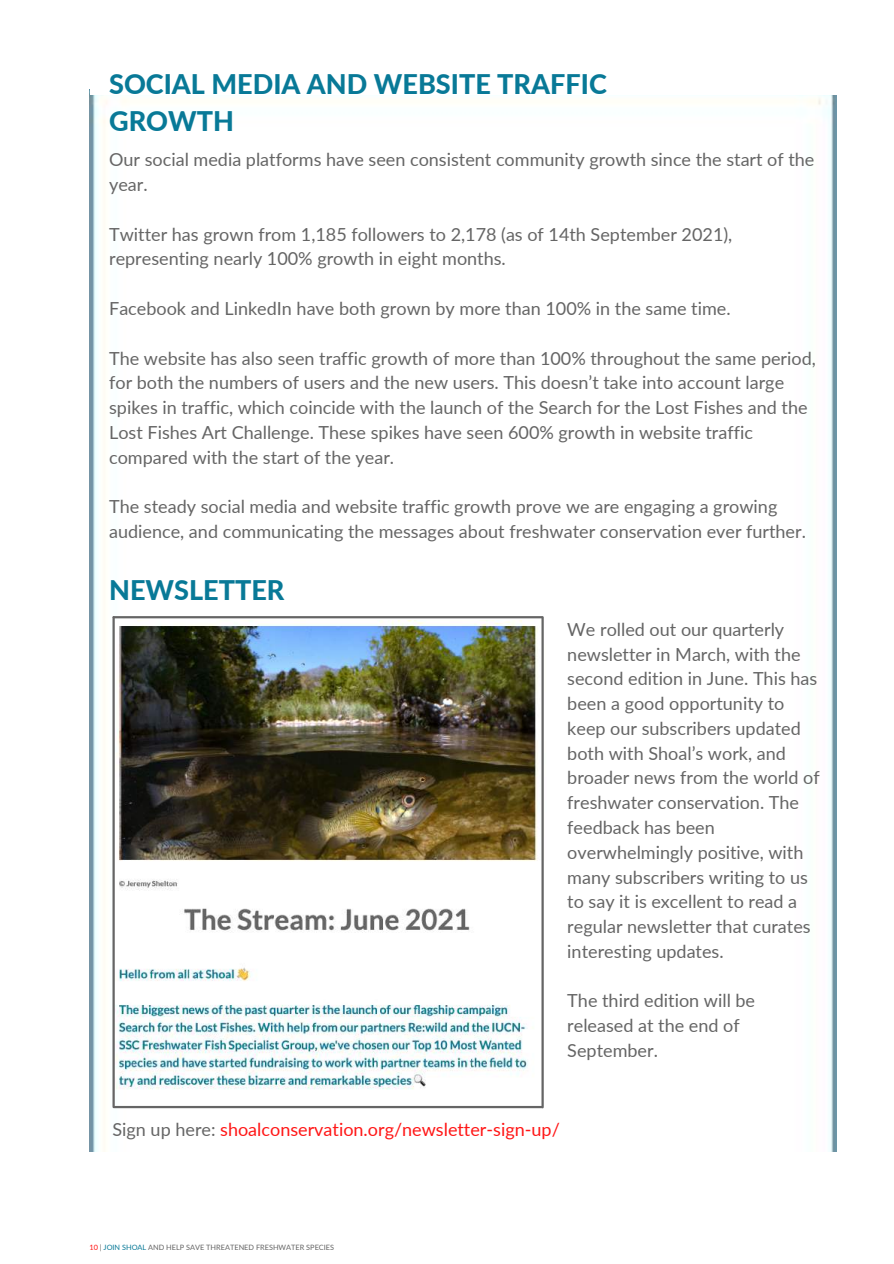
<style>
.page{position:relative;width:894px;height:1264px;background:#fff}
.page>*{position:absolute;margin:0;border:0;box-sizing:border-box;transform-origin:0 0}
.t1{font:800 27px/37.2px "Lato";color:#087997}
.t2{font:18px/24.8px "Lato";color:#656565}
.t3{font:18px "Lato";color:#ff1616}
.t4{font:7.35px "Lato";color:#656565}
.s1{color:#656565}
.s2{color:#ff1616}
.s3{color:#087997}
</style>
<div class="page">
<img style="left:89px;top:95px;width:747px;height:1056px">
<img style="left:115px;top:620px;width:431px;height:469px">
<hr style="left:114px;top:616px;width:427px;height:2px;background:#656565">
<hr style="left:114px;top:1105px;width:427px;height:3px;background:#656565">
<hr style="left:541px;top:617px;width:2px;height:490px;background:#656565">
<hr style="left:112px;top:617px;width:3px;height:489px;background:#656565">
<h1 class="t1" style="left:109px;top:65px;width:499px">SOCIAL MEDIA AND WEBSITE TRAFFIC<br>GROWTH</h1>
<p class="t2" style="left:109px;top:147px;width:706px">Our social media platforms have seen consistent community growth since the start of the year.</p>
<p class="t2" style="left:109px;top:221px;width:624px">Twitter has grown from 1,185 followers to 2,178 (as of 14th September 2021), representing nearly 100% growth in eight months.</p>
<p class="t2" style="left:109px;top:295px;width:623px">Facebook and LinkedIn have both grown by more than 100% in the same time.</p>
<p class="t2" style="left:109px;top:345px;width:708px">The website has also seen traffic growth of more than 100% throughout the same period, for both the numbers of users and the new users. This doesn’t take into account large spikes in traffic, which coincide with the launch of the Search for the Lost Fishes and the Lost Fishes Art Challenge. These spikes have seen 600% growth in website traffic compared with the start of the year.</p>
<p class="t2" style="left:109px;top:494px;width:698px">The steady social media and website traffic growth prove we are engaging a growing audience, and communicating the messages about freshwater conservation ever further.</p>
<h1 class="t1" style="left:109px;top:571px;width:177px">NEWSLETTER</h1>
<p class="t2" style="left:567px;top:616px;width:254px">We rolled out our quarterly newsletter in March, with the second edition in June. This has been a good opportunity to keep our subscribers updated both with Shoal’s work, and broader news from the world of freshwater conservation. The feedback has been overwhelmingly positive, with many subscribers writing to us to say it is excellent to read a regular newsletter that curates interesting updates.</p>
<p class="t2" style="left:567px;top:988px;width:189px">The third edition will be released at the end of<br>September.</p>
<p class="t3" style="left:112px;top:1118px;width:448px"><span class="s1">Sign up here:</span> shoalconservation.org/newsletter-sign-up/</p>
<p class="t4" style="left:89px;top:1242px;width:246px"><span class="s2">10</span> | <span class="s3">JOIN SHOAL</span> AND HELP SAVE THREATENED FRESHWATER SPECIES</p>
</div>
